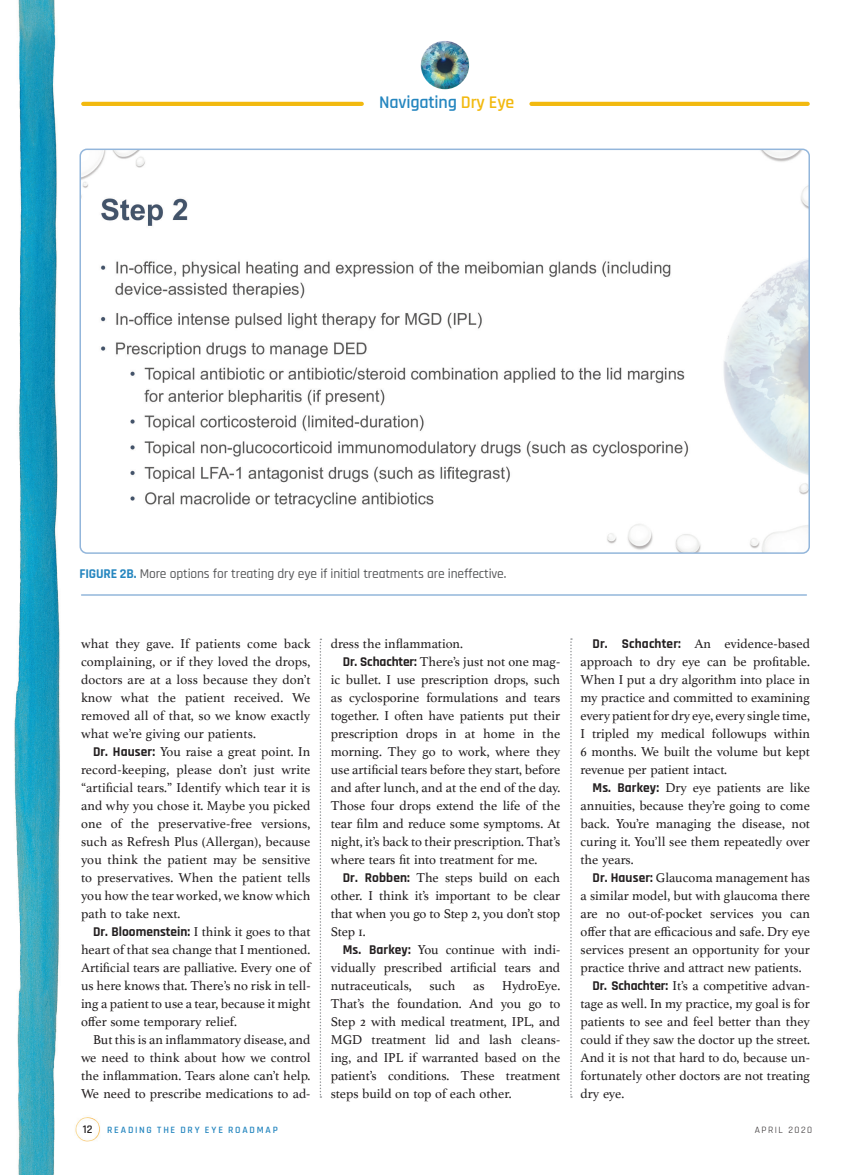
<style>
.page{position:relative;width:864px;height:1175px;background:#fff}
.page>*{position:absolute;margin:0;border:0;box-sizing:border-box;transform-origin:0 0}
.t1{font:600 18px "Rajdhani";letter-spacing:-.01em;color:#2586bf}
.t2{font:13.5px/18px "Athelas";color:#231f20;text-align:justify}
.t3{font:500 13.5px "Rajdhani";letter-spacing:-.01em;color:#57585a}
.t4{font:600 9.75px "Rajdhani";letter-spacing:.18em;color:#2586bf}
.t5{font:9.75px "Rajdhani";letter-spacing:.15em;color:#231f20}
.s1{color:#f2b90f}
.s2{font-weight:700;color:#2586bf}
.s3{font-family:"Rajdhani";font-weight:700}
.s4{font-size:11.7px;color:#231f20}
</style>
<div class="page">
<img style="left:75px;top:1117px;width:25px;height:25px">
<img style="left:14px;top:0;width:46px;height:1174px">
<img style="left:421px;top:41px;width:48px;height:48px;border-radius:24px">
<hr style="left:83px;top:102px;width:279px;height:4px;background:#f2b90f">
<hr style="left:531px;top:102px;width:277px;height:4px;background:#f2b90f">
<svg style="left:320px;top:638px;width:1px;height:459px"></svg>
<svg style="left:570px;top:638px;width:2px;height:459px"></svg>
<img style="left:80px;top:151px;width:727px;height:402px">
<div style="left:80px;top:148px;width:730px;height:406px;border:2px solid #93b6db;border-radius:7px"></div>
<hr style="left:82px;top:594px;width:724px;height:2px;background:#93b6db">
<h1 class="t1" style="left:379px;top:91px;width:137px">Navigating <span class="s1">Dry Eye</span></h1>
<p class="t3" style="left:80px;top:566px;width:428px"><span class="s2">FIGURE 2B.</span> More options for treating dry eye if initial treatments are ineffective.</p>
<p class="t2" style="left:81px;top:634px;width:231px">what they gave. If patients come back complaining, or if they loved the drops, doctors are at a loss because they don’t know what the patient received. We removed all of that, so we know exactly what we’re giving our patients.</p>
<p class="t2" style="left:81px;top:742px;width:231px;text-indent:12px"><span class="s3">Dr. Hauser:</span> You raise a great point. In record-keeping, please don’t just write “artificial tears.” Identify which tear it is and why you chose it. Maybe you picked one of the preservative-free versions, such as Refresh Plus (Allergan), because you think the patient may be sensitive to preservatives. When the patient tells you how the tear worked, we know which path to take next.</p>
<p class="t2" style="left:81px;top:922px;width:231px;text-indent:12px"><span class="s3">Dr. Bloomenstein:</span> I think it goes to that heart of that sea change that I mentioned.<br>Artificial tears are palliative. Every one of us here knows that. There’s no risk in tell&shy;ing a patient to use a tear, because it might offer some temporary relief.</p>
<p class="t2" style="left:81px;top:1030px;width:231px;text-indent:12px">But this is an inflammatory disease, and we need to think about how we control the inflammation. Tears alone can’t help.<br>We need to prescribe medications to ad-</p>
<p class="t2" style="left:331px;top:634px;width:134px">dress the inflammation.</p>
<p class="t2" style="left:343px;top:652px;width:219px"><span class="s3">Dr. Schachter:</span> There’s just not one mag-</p>
<p class="t2" style="left:331px;top:670px;width:231px">ic bullet. I use prescription drops, such</p>
<p class="t2" style="left:331px;top:688px;width:231px">as cyclosporine formulations and tears</p>
<p class="t2" style="left:331px;top:706px;width:231px">together. I often have patients put their</p>
<p class="t2" style="left:331px;top:724px;width:231px">prescription drops in at home in the</p>
<p class="t2" style="left:331px;top:742px;width:231px">morning. They go to work, where they</p>
<p class="t2" style="left:331px;top:760px;width:231px">use artificial tears before they start, before</p>
<p class="t2" style="left:331px;top:778px;width:231px">and after lunch, and at the end of the day.</p>
<p class="t2" style="left:331px;top:796px;width:231px">Those four drops extend the life of the</p>
<p class="t2" style="left:331px;top:814px;width:231px">tear film and reduce some symptoms. At</p>
<p class="t2" style="left:331px;top:832px;width:231px">night, it’s back to their prescription. That’s</p>
<p class="t2" style="left:331px;top:850px;width:208px">where tears fit into treatment for me.</p>
<p class="t2" style="left:343px;top:868px;width:219px"><span class="s3">Dr. Robben:</span> The steps build on each</p>
<p class="t2" style="left:331px;top:886px;width:231px">other. I think it’s important to be clear</p>
<p class="t2" style="left:331px;top:904px;width:231px">that when you go to Step 2, you don’t stop</p>
<p class="t2" style="left:331px;top:922px;width:36px">Step 1.</p>
<p class="t2" style="left:343px;top:940px;width:219px"><span class="s3">Ms. Barkey:</span> You continue with indi-</p>
<p class="t2" style="left:331px;top:958px;width:231px">vidually prescribed artificial tears and</p>
<p class="t2" style="left:331px;top:976px;width:83px">nutraceuticals,</p>
<p class="t2" style="left:429px;top:976px;width:28px">such</p>
<p class="t2" style="left:473px;top:976px;width:13px">as</p>
<p class="t2" style="left:331px;top:976px;width:231px;text-indent:171px">HydroEye.<br>That’s the foundation. And you go to Step 2 with medical treatment, IPL, and MGD treatment lid and lash cleans&shy;ing, and IPL if warranted based on the patient’s conditions. These treatment steps build on top of each other.</p>
<p class="t2" style="left:581px;top:634px;width:231px;text-indent:12px"><span class="s3">Dr. Schachter:</span> An evidence-based approach to dry eye can be profitable.<br>When I put a dry algorithm into place in my practice and committed to examining every patient for dry eye, every single time, I tripled my medical followups within 6 months. We built the volume but kept revenue per patient intact.</p>
<p class="t2" style="left:581px;top:778px;width:231px;text-indent:12px"><span class="s3">Ms. Barkey:</span> Dry eye patients are like annuities, because they’re going to come back. You’re managing the disease, not curing it. You’ll see them repeatedly over the years.</p>
<p class="t2" style="left:593px;top:868px;width:219px"><span class="s3">Dr. Hauser:</span> Glaucoma management has</p>
<p class="t2" style="left:581px;top:886px;width:231px">a similar model, but with glaucoma there</p>
<p class="t2" style="left:581px;top:904px;width:231px">are no out-of-pocket services you can</p>
<p class="t2" style="left:581px;top:922px;width:231px">offer that are efficacious and safe. Dry eye</p>
<p class="t2" style="left:581px;top:940px;width:231px">services present an opportunity for your</p>
<p class="t2" style="left:581px;top:958px;width:223px">practice thrive and attract new patients.</p>
<p class="t2" style="left:593px;top:976px;width:219px"><span class="s3">Dr. Schachter:</span> It’s a competitive advan-</p>
<p class="t2" style="left:581px;top:994px;width:231px">tage as well. In my practice, my goal is for</p>
<p class="t2" style="left:581px;top:1012px;width:231px">patients to see and feel better than they</p>
<p class="t2" style="left:581px;top:1030px;width:231px">could if they saw the doctor up the street.</p>
<p class="t2" style="left:581px;top:1048px;width:231px">And it is not that hard to do, because un-</p>
<p class="t2" style="left:581px;top:1066px;width:231px">fortunately other doctors are not treating</p>
<p class="t2" style="left:581px;top:1084px;width:45px">dry eye.</p>
<p class="t4" style="left:83px;top:1124px;width:197px"><span class="s4">12</span> READING THE DRY EYE ROADMAP</p>
<p class="t5" style="left:755px;top:1124px;width:59px">APRIL 2020</p>
</div>
